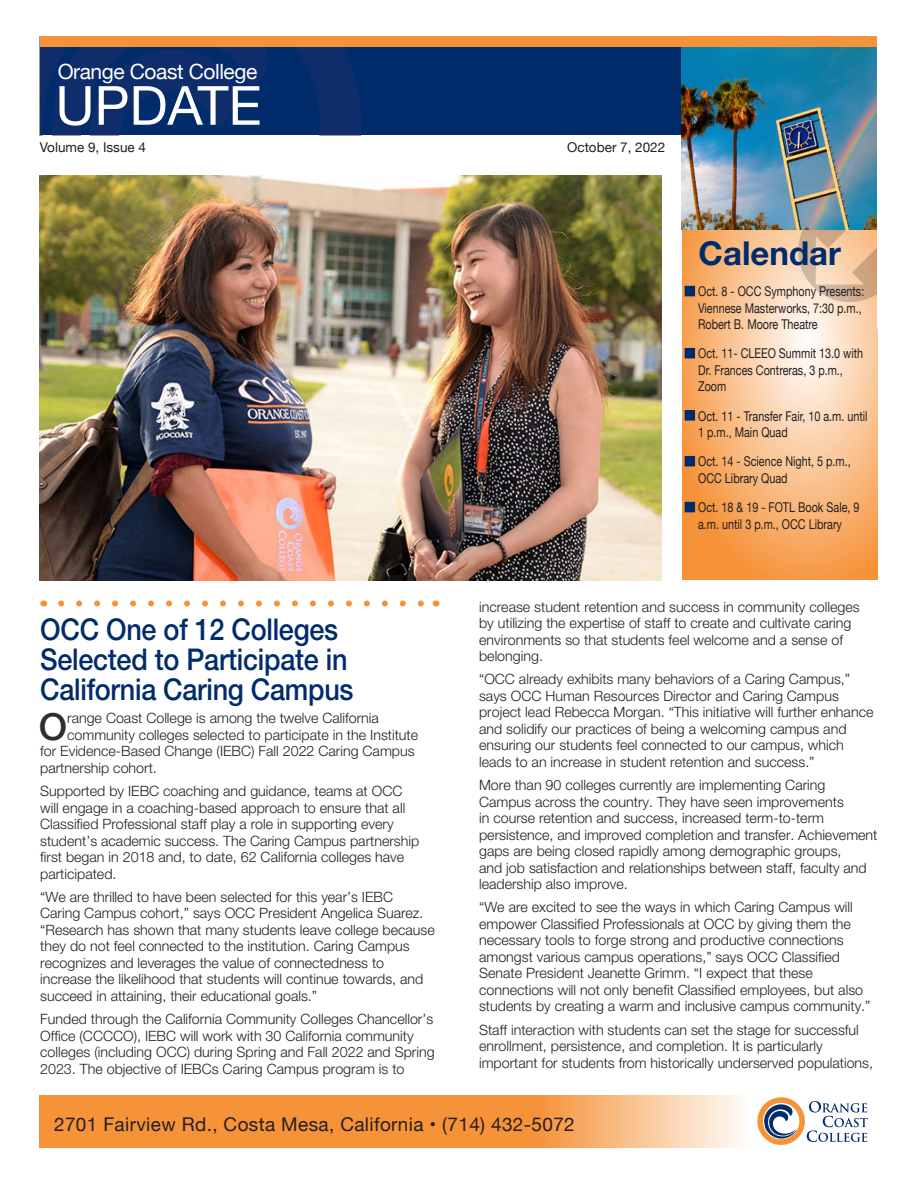
<style>
.page{position:relative;width:918px;height:1188px;background:#fff}
.page>*{position:absolute;margin:0;border:0;box-sizing:border-box;transform-origin:0 0}
.t1{font:54px "Helvetica Neue";color:#fff}
.t2{font:500 37.35px "Helvetica Neue";color:#2e2e2d}
.t3{font:700 33px "Helvetica Neue";color:#002c6b}
.t4{font:500 30px/30px "Helvetica Neue";letter-spacing:-.01em;color:#002c6b;scale:.9 1}
.t5{font:21px "Helvetica Neue";letter-spacing:-.02em;color:#fff}
.t6{font:18.9px "Helvetica Neue";letter-spacing:.02em;color:#231f20}
.t7{font:300 14.25px/16.5px "Helvetica Neue";color:#231f20}
.t8{font:13.5px/16.2px "Helvetica Neue";color:#231f20;scale:.8 1}
.t9{font:13.5px "Helvetica Neue";color:#231f20}
</style>
<div class="page">
<svg style="left:61px;top:600px;width:363px;height:6px"></svg>
<svg style="left:682px;top:230px;width:196px;height:350px"></svg>
<svg style="left:798px;top:230px;width:80px;height:72px"></svg>
<div style="left:685px;top:286px;width:10px;height:10px;background:#002c6b"></div>
<div style="left:685px;top:348px;width:10px;height:10px;background:#002c6b"></div>
<div style="left:685px;top:410px;width:10px;height:11px;background:#002c6b"></div>
<div style="left:685px;top:456px;width:10px;height:10px;background:#002c6b"></div>
<div style="left:685px;top:502px;width:10px;height:10px;background:#002c6b"></div>
<svg style="left:40px;top:1095px;width:701px;height:53px;fill:#f69238"></svg>
<svg style="left:757px;top:1097px;width:111px;height:48px"></svg>
<div style="left:40px;top:37px;width:837px;height:98px;background:#002c6b"></div>
<svg style="left:40px;top:47px;width:321px;height:88px"></svg>
<div style="left:40px;top:37px;width:837px;height:10px;background:#f69238"></div>
<img style="left:682px;top:47px;width:195px;height:183px">
<img style="left:40px;top:176px;width:622px;height:405px">
<h1 class="t5" style="left:58px;top:56px;width:201px">Orange Coast College</h1>
<h1 class="t1" style="left:56px;top:67px;width:208px">UPDATE</h1>
<p class="t9" style="left:40px;top:138px;width:108px">Volume 9, Issue 4</p>
<p class="t9" style="left:567px;top:138px;width:100px">October 7, 2022</p>
<h2 class="t3" style="left:699px;top:233px;width:144px">Calendar</h2>
<p class="t8" style="left:698px;top:284px;width:209px">Oct. 8 - OCC Symphony Presents:<br>Viennese Masterworks, 7:30 p.m.,<br>Robert B. Moore Theatre</p>
<p class="t8" style="left:698px;top:346px;width:208px">Oct. 11- CLEEO Summit 13.0 with<br>Dr. Frances Contreras, 3 p.m.,<br>Zoom</p>
<p class="t8" style="left:698px;top:408px;width:213px">Oct. 11 - Transfer Fair, 10 a.m. until<br>1 p.m., Main Quad</p>
<p class="t8" style="left:698px;top:454px;width:192px">Oct. 14 - Science Night, 5 p.m.,<br>OCC Library Quad</p>
<p class="t8" style="left:698px;top:500px;width:203px">Oct. 18 &amp; 19 - FOTL Book Sale, 9 a.m. until 3 p.m., OCC Library</p>
<h2 class="t4" style="left:40px;top:614px;width:350px">OCC One of 12 Colleges<br>Selected to Participate in<br>California Caring Campus</h2>
<p class="t2" style="left:39px;top:704px;width:30px">O</p>
<p class="t7" style="left:67px;top:710px;width:313px">range Coast College is among the twelve California</p>
<p class="t7" style="left:67px;top:726px;width:353px">community colleges selected to participate in the Institute</p>
<p class="t7" style="left:40px;top:743px;width:376px">for Evidence-Based Change (IEBC) Fall 2022 Caring Campus</p>
<p class="t7" style="left:40px;top:759px;width:118px">partnership cohort.</p>
<p class="t7" style="left:40px;top:783px;width:381px">Supported by IEBC coaching and guidance, teams at OCC will engage in a coaching-based approach to ensure that all Classified Professional staff play a role in supporting every student’s academic success. The Caring Campus partnership first began in 2018 and, to date, 62 California colleges have participated.</p>
<p class="t7" style="left:40px;top:888px;width:396px">“We are thrilled to have been selected for this year’s IEBC Caring Campus cohort,” says OCC President Angelica Suarez. “Research has shown that many students leave college because they do not feel connected to the institution. Caring Campus recognizes and leverages the value of connectedness to increase the likelihood that students will continue towards, and succeed in attaining, their educational goals.”</p>
<p class="t7" style="left:40px;top:1011px;width:396px">Funded through the California Community Colleges Chancellor’s Office (CCCCO), IEBC will work with 30 California community colleges (including OCC) during Spring and Fall 2022 and Spring 2023. The objective of IEBCs Caring Campus program is to</p>
<p class="t7" style="left:479px;top:598px;width:382px">increase student retention and success in community colleges by utilizing the expertise of staff to create and cultivate caring environments so that students feel welcome and a sense of belonging.</p>
<p class="t7" style="left:479px;top:671px;width:396px">“OCC already exhibits many behaviors of a Caring Campus,” says OCC Human Resources Director and Caring Campus project lead Rebecca Morgan. “This initiative will further enhance and solidify our practices of being a welcoming campus and ensuring our students feel connected to our campus, which leads to an increase in student retention and success.”</p>
<p class="t7" style="left:479px;top:777px;width:400px">More than 90 colleges currently are implementing Caring Campus across the country. They have seen improvements<br>in course retention and success, increased term-to-term persistence, and improved completion and transfer. Achievement gaps are being closed rapidly among demographic groups,<br>and job satisfaction and relationships between staff, faculty and leadership also improve.</p>
<p class="t7" style="left:479px;top:899px;width:393px">“We are excited to see the ways in which Caring Campus will empower Classified Professionals at OCC by giving them the necessary tools to forge strong and productive connections amongst various campus operations,” says OCC Classified Senate President Jeanette Grimm. “I expect that these connections will not only benefit Classified employees, but also students by creating a warm and inclusive campus community.”</p>
<p class="t7" style="left:479px;top:1021px;width:396px">Staff interaction with students can set the stage for successful enrollment, persistence, and completion. It is particularly important for students from historically underserved populations,</p>
<p class="t6" style="left:54px;top:1111px;width:522px">2701 Fairview Rd., Costa Mesa, California • (714) 432-5072</p>
</div>
